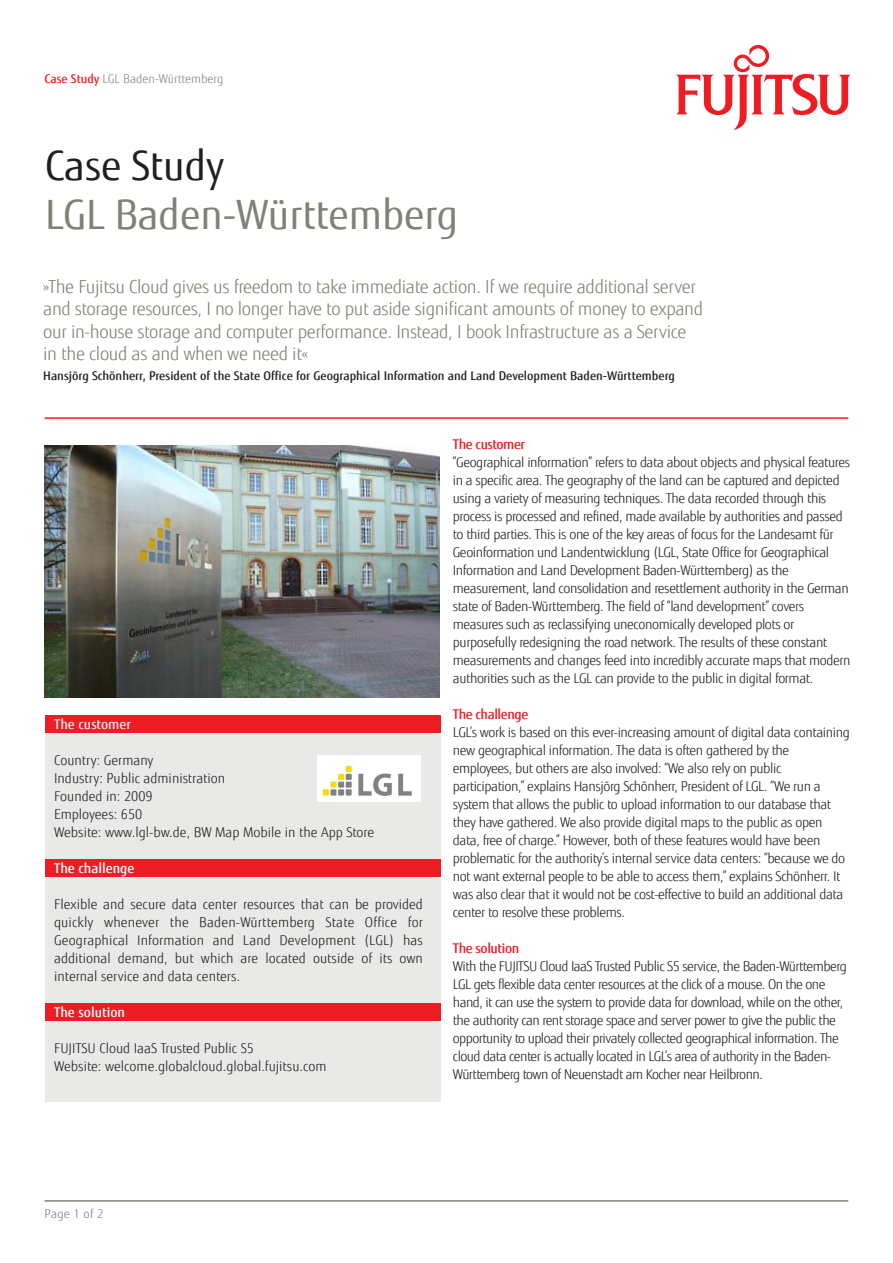
<style>
.page{position:relative;width:893px;height:1263px;background:#fff}
.page>*{position:absolute;margin:0;border:0;box-sizing:border-box;transform-origin:0 0}
.t1{font:40.5px "Fujitsu Sans";color:#818178}
.t2{font:40.5px "Fujitsu Sans";color:#231f20}
.copy{font:300 18px/22.5px "Fujitsu Sans";letter-spacing:-.02em;color:#818178}
.copy-2{font:300 13.5px/18px "Fujitsu Sans";letter-spacing:-.03em;color:#231f20}
.copy-3{font:300 13.5px "Fujitsu Sans";color:#231f20}
.copy-4{font:500 13.5px "Fujitsu Sans";letter-spacing:-.03em;color:#ee1d23}
.copy-5{font:500 13.5px "Fujitsu Sans";color:#fff}
.copy-6{font:500 13.5px "Fujitsu Sans";color:#e9eaeb}
.copy-7{font:500 12px "Fujitsu Sans";color:#231f20}
.copy-8{font:300 12px "Fujitsu Sans";color:#87867e}
.copy-9{font:300 12px "Fujitsu Sans";letter-spacing:.02em;color:#818178}
.s1{font-weight:500;color:#ee1d23}
</style>
<div class="page">
<div style="left:45px;top:715px;width:395px;height:386px;background:#e9e9e8"></div>
<svg style="left:676px;top:45px;width:175px;height:85px"></svg>
<hr style="left:45px;top:417px;width:803px;height:2px;background:#ee1d23">
<hr style="left:45px;top:1200px;width:803px;height:2px;background:#818178">
<img style="left:45px;top:445px;width:394px;height:252px">
<div style="left:45px;top:715px;width:396px;height:18px;background:#ee1d23"></div>
<div style="left:45px;top:859px;width:395px;height:18px;background:#ee1d23"></div>
<div style="left:45px;top:1003px;width:395px;height:18px;background:#ee1d23"></div>
<div style="left:317px;top:755px;width:104px;height:46px;background:#fff"></div>
<img style="left:322px;top:765px;width:90px;height:31px">
<p class="copy-8" style="left:45px;top:71px;width:180px"><span class="s1">Case Study</span> LGL Baden-Württemberg</p>
<p class="t2" style="left:45px;top:141px;width:181px">Case Study</p>
<p class="t1" style="left:45px;top:189px;width:415px">LGL Baden-Württemberg</p>
<p class="copy" style="left:43px;top:275px;width:661px">»The Fujitsu Cloud gives us freedom to take immediate action. If we require additional server and storage resources, I no longer have to put aside significant amounts of money to expand our in-house storage and computer performance. Instead, I book Infrastructure as a Service in the cloud as and when we need it«</p>
<p class="copy-7" style="left:43px;top:368px;width:633px">Hansjörg Schönherr, President of the State Office for Geographical Information and Land Development Baden-Württemberg</p>
<p class="copy-6" style="left:54px;top:715px;width:78px">The customer</p>
<p class="copy-3" style="left:54px;top:752px;width:101px">Country: Germany</p>
<p class="copy-3" style="left:54px;top:770px;width:173px">Industry: Public administration</p>
<p class="copy-3" style="left:54px;top:788px;width:100px">Founded in: 2009</p>
<p class="copy-3" style="left:54px;top:806px;width:90px">Employees: 650</p>
<p class="copy-3" style="left:54px;top:824px;width:322px">Website: www.lgl-bw.de, BW Map Mobile in the App Store</p>
<p class="copy-5" style="left:54px;top:859px;width:82px">The challenge</p>
<p class="copy-2" style="left:54px;top:895px;width:370px;text-align:justify">Flexible and secure data center resources that can be provided quickly whenever the Baden-Württemberg State Office for Geographical Information and Land Development (LGL) has additional demand, but which are located outside of its own internal service and data centers.</p>
<p class="copy-5" style="left:54px;top:1003px;width:72px">The solution</p>
<p class="copy-3" style="left:54px;top:1040px;width:201px">FUJITSU Cloud IaaS Trusted Public S5</p>
<p class="copy-3" style="left:54px;top:1058px;width:274px">Website: welcome.globalcloud.global.fujitsu.com</p>
<p class="copy-4" style="left:453px;top:436px;width:74px">The customer</p>
<p class="copy-2" style="left:453px;top:454px;width:399px">”Geographical information” refers to data about objects and physical features in a specific area. The geography of the land can be captured and depicted using a variety of measuring techniques. The data recorded through this process is processed and refined, made available by authorities and passed to third parties. This is one of the key areas of focus for the Landesamt für Geoinformation und Landentwicklung (LGL, State Office for Geographical Information and Land Development Baden-Württemberg) as the measurement, land consolidation and resettlement authority in the German state of Baden-Württemberg. The field of “land development” covers measures such as reclassifying uneconomically developed plots or purposefully redesigning the road network. The results of these constant measurements and changes feed into incredibly accurate maps that modern authorities such as the LGL can provide to the public in digital format.</p>
<p class="copy-4" style="left:453px;top:706px;width:77px">The challenge</p>
<p class="copy-2" style="left:453px;top:724px;width:398px">LGL’s work is based on this ever-increasing amount of digital data containing new geographical information. The data is often gathered by the employees, but others are also involved: “We also rely on public participation,” explains Hansjörg Schönherr, President of LGL. “We run a system that allows the public to upload information to our database that they have gathered. We also provide digital maps to the public as open data, free of charge.” However, both of these features would have been problematic for the authority’s internal service data centers: “because we do not want external people to be able to access them,” explains Schönherr. It was also clear that it would not be cost-effective to build an additional data center to resolve these problems.</p>
<p class="copy-4" style="left:453px;top:940px;width:68px">The solution</p>
<p class="copy-2" style="left:453px;top:958px;width:395px">With the FUJITSU Cloud IaaS Trusted Public S5 service, the Baden-Württemberg LGL gets flexible data center resources at the click of a mouse. On the one hand, it can use the system to provide data for download, while on the other, the authority can rent storage space and server power to give the public the opportunity to upload their privately collected geographical information. The cloud data center is actually located in LGL’s area of authority in the Baden-Württemberg town of Neuenstadt am Kocher near Heilbronn.</p>
<p class="copy-9" style="left:45px;top:1207px;width:60px">Page 1 of 2</p>
</div>
